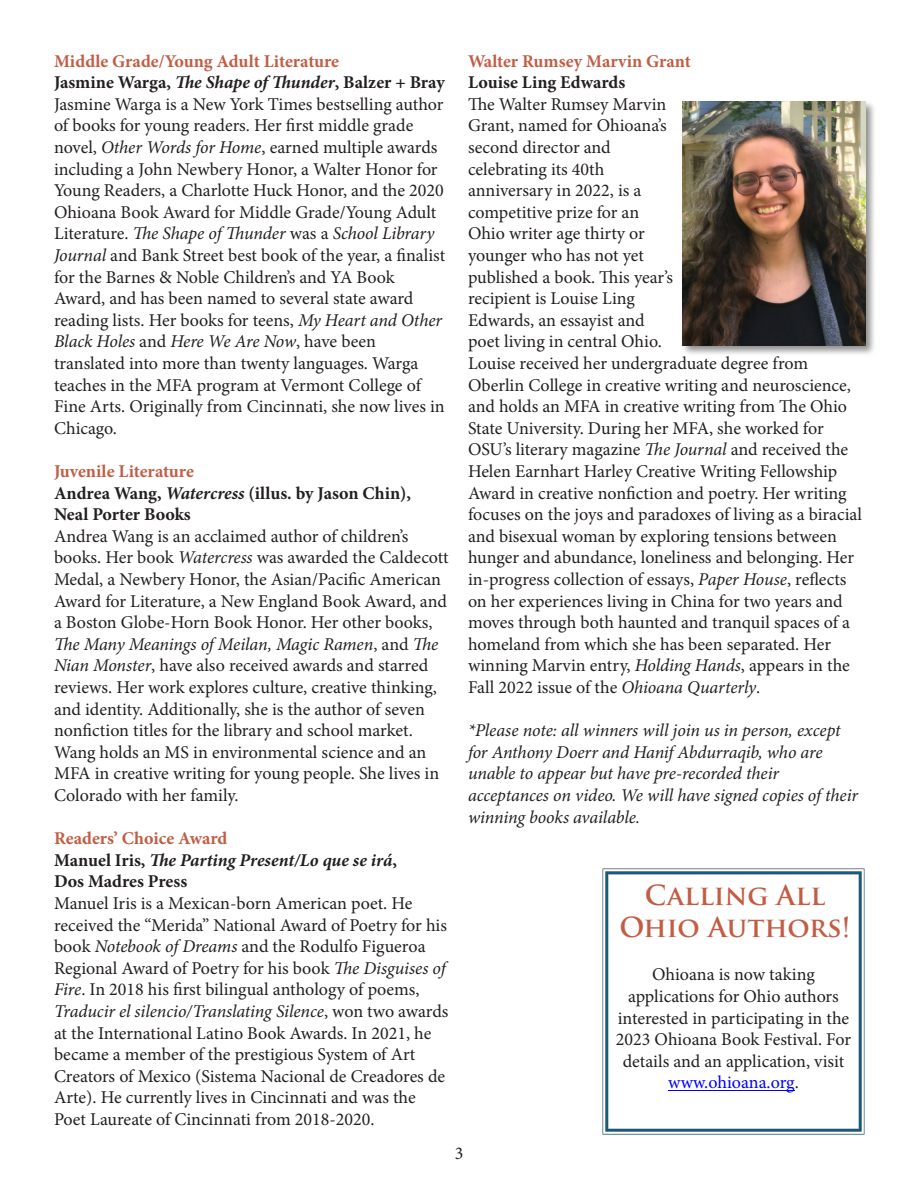
<style>
.page{position:relative;width:918px;height:1188px;background:#fff}
.page>*{position:absolute;margin:0;border:0;box-sizing:border-box;transform-origin:0 0}
.t1{font:700 27px/32.4px "Trajan Pro";color:#c25d44;text-align:center}
.t2{font:18px/21.6px "Minion Pro";color:#231f20}
.t3{font:italic 18px/21.6px "Minion Pro";letter-spacing:-.005em;color:#231f20}
.t4{font:700 18px/21.6px "Minion Pro";color:#231f20}
.t5{font:italic 700 18px/21.6px "Minion Pro";color:#231f20}
.t6{font:700 18px "Minion Pro";letter-spacing:-.005em;color:#c25d44}
.s1{font-weight:700;color:#c25d44}
.s2{font-weight:700}
.s3{font-weight:700;font-style:italic}
.s4{font-style:italic}
.s5{color:#c25d44}
.s6{font-style:normal;color:#c25d44}
.s7{font-style:normal}
.s8{color:#00f}
</style>
<div class="page">
<img style="left:682px;top:101px;width:192px;height:253px">
<img style="left:682px;top:102px;width:183px;height:243px">
<img style="left:603px;top:869px;width:261px;height:266px">
<hr style="left:668px;top:1090px;width:127px;height:1px;background:#00f">
<p class="t2" style="left:54px;top:52px;width:393px"><span class="s1">Middle Grade/Young Adult Literature<br></span><span class="s2">Jasmine Warga,</span> <span class="s3">The Shape of Thunder</span><span class="s2">, Balzer + Bray </span>Jasmine Warga is a New York Times bestselling author of books for young readers. Her first middle grade novel, <span class="s4">Other Words for Home</span>, earned multiple awards including a John Newbery Honor, a Walter Honor for Young Readers, a Charlotte Huck Honor, and the 2020<br>Ohioana Book Award for Middle Grade/Young Adult Literature. <span class="s4">The Shape of Thunder</span> was a <span class="s4">School Library Journal</span> and Bank Street best book of the year, a finalist for the Barnes &amp; Noble Children’s and YA Book Award, and has been named to several state award reading lists. Her books for teens, <span class="s4">My Heart and Other Black Holes</span> and <span class="s4">Here We Are Now</span>, have been translated into more than twenty languages. Warga teaches in the MFA program at Vermont College of Fine Arts. Originally from Cincinnati, she now lives in Chicago.</p>
<p class="t4" style="left:54px;top:462px;width:359px"><span class="s5">Juvenile Literature<br></span>Andrea Wang, <span class="s4">Watercress</span> (illus. by Jason Chin),<br>Neal Porter Books</p>
<p class="t2" style="left:54px;top:527px;width:396px">Andrea Wang is an acclaimed author of children’s books. Her book <span class="s4">Watercress</span> was awarded the Caldecott Medal, a Newbery Honor, the Asian/Pacific American Award for Literature, a New England Book Award, and a Boston Globe-Horn Book Honor. Her other books, <span class="s4">The Many Meanings of Meilan, Magic Ramen</span>, and <span class="s4">The Nian Monster</span>, have also received awards and starred reviews. Her work explores culture, creative thinking, and identity. Additionally, she is the author of seven nonfiction titles for the library and school market.<br>Wang holds an MS in environmental science and an MFA in creative writing for young people. She lives in Colorado with her family.</p>
<p class="t5" style="left:54px;top:829px;width:344px"><span class="s6">Readers’ Choice Award<br></span><span class="s7">Manuel Iris,</span> The Parting Present/Lo que se irá<span class="s7">,<br>Dos Madres Press</span></p>
<p class="t2" style="left:54px;top:894px;width:396px">Manuel Iris is a Mexican-born American poet. He received the “Merida” National Award of Poetry for his book <span class="s4">Notebook of Dreams</span> and the Rodulfo Figueroa Regional Award of Poetry for his book <span class="s4">The Disguises of Fire</span>. In 2018 his first bilingual anthology of poems, <span class="s4">Traducir el silencio/Translating Silence</span>, won two awards at the International Latino Book Awards. In 2021, he became a member of the prestigious System of Art Creators of Mexico (Sistema Nacional de Creadores de Arte). He currently lives in Cincinnati and was the Poet Laureate of Cincinnati from 2018-2020.</p>
<p class="t6" style="left:468px;top:54px;width:225px">Walter Rumsey Marvin Grant</p>
<p class="t4" style="left:468px;top:73px;width:159px">Louise Ling Edwards</p>
<p class="t2" style="left:468px;top:95px;width:396px">The Walter Rumsey Marvin<br>Grant, named for Ohioana’s<br>second director and<br>celebrating its 40th<br>anniversary in 2022, is a<br>competitive prize for an<br>Ohio writer age thirty or<br>younger who has not yet<br>published a book. This year’s<br>recipient is Louise Ling<br>Edwards, an essayist and<br>poet living in central Ohio.<br>Louise received her undergraduate degree from Oberlin College in creative writing and neuroscience, and holds an MFA in creative writing from The Ohio State University. During her MFA, she worked for OSU’s literary magazine <span class="s4">The Journal</span> and received the Helen Earnhart Harley Creative Writing Fellowship Award in creative nonfiction and poetry. Her writing focuses on the joys and paradoxes of living as a biracial and bisexual woman by exploring tensions between hunger and abundance, loneliness and belonging. Her in-progress collection of essays, <span class="s4">Paper House</span>, reflects on her experiences living in China for two years and moves through both haunted and tranquil spaces of a homeland from which she has been separated. Her winning Marvin entry, <span class="s4">Holding Hands</span>, appears in the Fall 2022 issue of the <span class="s4">Ohioana Quarterly</span>.</p>
<p class="t3" style="left:468px;top:721px;width:392px">*Please note: all winners will join us in person, except for Anthony Doerr and Hanif Abdurraqib, who are unable to appear but have pre-recorded their acceptances on video. We will have signed copies of their winning books available.</p>
<h1 class="t1" style="left:620px;top:882px;width:232px">Calling All<br>Ohio Authors!</h1>
<p class="t2" style="left:616px;top:965px;width:237px;text-align:center">Ohioana is now taking applications for Ohio authors interested in participating in the<br>2023 Ohioana Book Festival. For details and an application, visit <span class="s8">www.ohioana.org</span>.</p>
<p class="t2" style="left:455px;top:1145px;width:10px">3</p>
</div>
